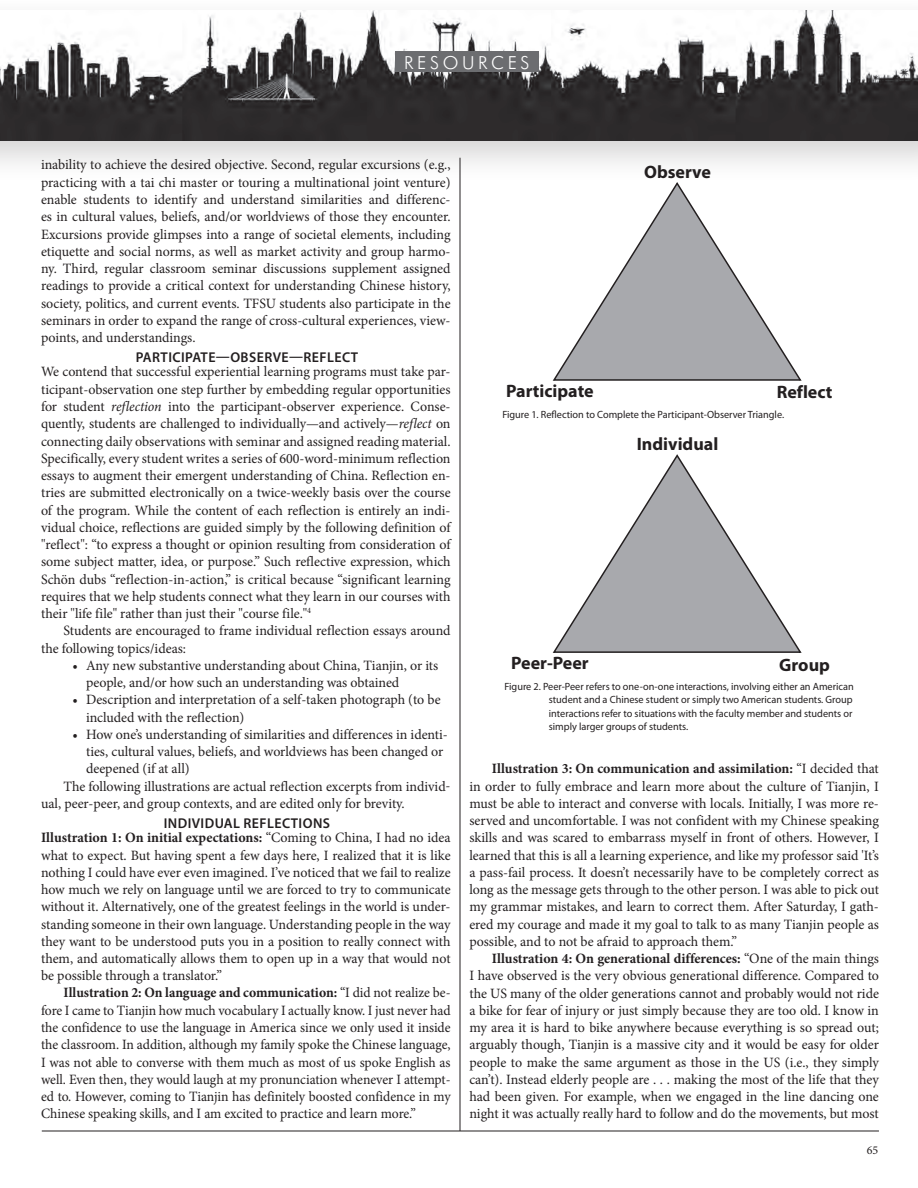
<style>
.page{position:relative;width:918px;height:1188px;background:#fff}
.page>*{position:absolute;margin:0;border:0;box-sizing:border-box;transform-origin:0 0}
.t1{font:700 18px "Myriad Pro";color:#231f20}
.t2{font:300 18px "Futura BT";letter-spacing:.2em;color:#fff}
.t3{font:14.25px/17.2px "Minion Pro";letter-spacing:-.005em;color:#231f20;text-align:justify}
.t4{font:14.25px/17.2px "Minion Pro";letter-spacing:-.005em;color:#231f20;text-align:justify;scale:.96 1}
.t5{font:600 14.25px "Myriad Pro";letter-spacing:.03em;color:#231f20}
.t6{font:12px "Minion Pro";color:#231f20}
.t7{font:10.5px/13.5px "Myriad Pro";color:#231f20}
.s1{font-style:italic}
.s2{font-weight:700}
</style>
<div class="page">
<hr style="left:42px;top:1131px;width:837px;height:1px;background:#231f20">
<hr style="left:460px;top:158px;width:1px;height:973px;background:#231f20">
<div style="left:0;top:0;width:918px;height:184px;background:#231f20;opacity:.2"></div>
<img style="left:0;top:11px;width:918px;height:130px">
<div style="left:395px;top:51px;width:143px;height:21px;background:#6c6d70"></div>
<svg style="left:551px;top:181px;width:252px;height:200px"></svg>
<svg style="left:552px;top:454px;width:250px;height:199px"></svg>
<p class="t2" style="left:404px;top:51px;width:127px">RESOURCES</p>
<p class="t3" style="left:41px;top:156px;width:411px">inability to achieve the desired objective. Second, regular excursions (e.g., practicing with a tai chi master or touring a multinational joint venture) enable students to identify and understand similarities and differenc&shy;es in cultural values, beliefs, and/or worldviews of those they encounter.<br>Excursions provide glimpses into a range of societal elements, including etiquette and social norms, as well as market activity and group harmo&shy;ny. Third, regular classroom seminar discussions supplement assigned readings to provide a critical context for understanding Chinese history, society, politics, and current events. TFSU students also participate in the seminars in order to expand the range of cross-cultural experiences, view&shy;points, and understandings.</p>
<p class="t5" style="left:136px;top:348px;width:224px">PARTICIPATE—OBSERVE—REFLECT</p>
<p class="t3" style="left:41px;top:363px;width:411px">We contend that successful experiential learning programs must take par&shy;ticipant-observation one step further by embedding regular opportunities for student <span class="s1">reflection</span> into the participant-observer experience. Conse&shy;quently, students are challenged to individually—and actively—<span class="s1">reflect</span> on connecting daily observations with seminar and assigned reading material.<br>Specifically, every student writes a series of 600-word-minimum reflection essays to augment their emergent understanding of China. Reflection en&shy;tries are submitted electronically on a twice-weekly basis over the course of the program. While the content of each reflection is entirely an indi&shy;vidual choice, reflections are guided simply by the following definition of "reflect": “to express a thought or opinion resulting from consideration of some subject matter, idea, or purpose.” Such reflective expression, which Schön dubs “reflection-in-action,” is critical because “significant learning requires that we help students connect what they learn in our courses with their "life file" rather than just their "course file."<sup>4</sup></p>
<p class="t3" style="left:41px;top:622px;width:411px;text-indent:22px">Students are encouraged to frame individual reflection essays around the following topics/ideas:</p>
<p class="t3" style="left:86px;top:657px;width:354px;text-indent:-14px">• Any new substantive understanding about China, Tianjin, or its people, and/or how such an understanding was obtained</p>
<p class="t3" style="left:86px;top:691px;width:356px;text-indent:-14px">• Description and interpretation of a self-taken photograph (to be included with the reflection)</p>
<p class="t3" style="left:73px;top:726px;width:377px">• How one’s understanding of similarities and differences in identi-</p>
<p class="t3" style="left:86px;top:743px;width:359px">ties, cultural values, beliefs, and worldviews has been changed or</p>
<p class="t3" style="left:86px;top:760px;width:105px">deepened (if at all)</p>
<p class="t3" style="left:64px;top:777px;width:389px">The following illustrations are actual reflection excerpts from individ-</p>
<p class="t3" style="left:41px;top:795px;width:365px">ual, peer-peer, and group contexts, and are edited only for brevity.</p>
<p class="t5" style="left:164px;top:814px;width:168px">INDIVIDUAL REFLECTIONS</p>
<p class="t3" style="left:41px;top:829px;width:411px"><span class="s2">Illustration 1: On initial expectations:</span> “Coming to China, I had no idea what to expect. But having spent a few days here, I realized that it is like nothing I could have ever even imagined. I’ve noticed that we fail to realize how much we rely on language until we are forced to try to communicate without it. Alternatively, one of the greatest feelings in the world is under&shy;standing someone in their own language. Understanding people in the way they want to be understood puts you in a position to really connect with them, and automatically allows them to open up in a way that would not be possible through a translator.”</p>
<p class="t4" style="left:41px;top:984px;width:428px;text-indent:22px"><span class="s2">Illustration 2: On language and communication:</span> “I did not realize be&shy;fore I came to Tianjin how much vocabulary I actually know. I just never had the confidence to use the language in America since we only used it inside the classroom. In addition, although my family spoke the Chinese language, I was not able to converse with them much as most of us spoke English as well. Even then, they would laugh at my pronunciation whenever I attempt&shy;ed to. However, coming to Tianjin has definitely boosted confidence in my Chinese speaking skills, and I am excited to practice and learn more.”</p>
<p class="t1" style="left:644px;top:161px;width:68px">Observe</p>
<p class="t1" style="left:506px;top:379px;width:89px">Participate</p>
<p class="t1" style="left:777px;top:381px;width:57px">Reflect</p>
<p class="t7" style="left:502px;top:407px;width:283px">Figure 1. Reflection to Complete the Participant-Observer Triangle.</p>
<p class="t1" style="left:637px;top:433px;width:83px">Individual</p>
<p class="t1" style="left:511px;top:652px;width:79px">Peer-Peer</p>
<p class="t1" style="left:779px;top:653px;width:52px">Group</p>
<p class="t7" style="left:549px;top:680px;width:306px;text-indent:-44px">Figure 2. Peer-Peer refers to one-on-one interactions, involving either an American student and a Chinese student or simply two American students. Group interactions refer to situations with the faculty member and students or simply larger groups of students.</p>
<p class="t3" style="left:469px;top:760px;width:411px;text-indent:22px"><span class="s2">Illustration 3: On communication and assimilation:</span> “I decided that in order to fully embrace and learn more about the culture of Tianjin, I must be able to interact and converse with locals. Initially, I was more re&shy;served and uncomfortable. I was not confident with my Chinese speaking skills and was scared to embarrass myself in front of others. However, I learned that this is all a learning experience, and like my professor said 'It’s a pass-fail process. It doesn’t necessarily have to be completely correct as long as the message gets through to the other person. I was able to pick out my grammar mistakes, and learn to correct them. After Saturday, I gath&shy;ered my courage and made it my goal to talk to as many Tianjin people as possible, and to not be afraid to approach them.”</p>
<p class="t3" style="left:469px;top:950px;width:411px;text-indent:22px"><span class="s2">Illustration 4: On generational differences:</span> “One of the main things I have observed is the very obvious generational difference. Compared to the US many of the older generations cannot and probably would not ride a bike for fear of injury or just simply because they are too old. I know in my area it is hard to bike anywhere because everything is so spread out; arguably though, Tianjin is a massive city and it would be easy for older people to make the same argument as those in the US (i.e., they simply can’t). Instead elderly people are . . . making the most of the life that they had been given. For example, when we engaged in the line dancing one night it was actually really hard to follow and do the movements, but most</p>
<p class="t6" style="left:867px;top:1142px;width:13px">65</p>
</div>
